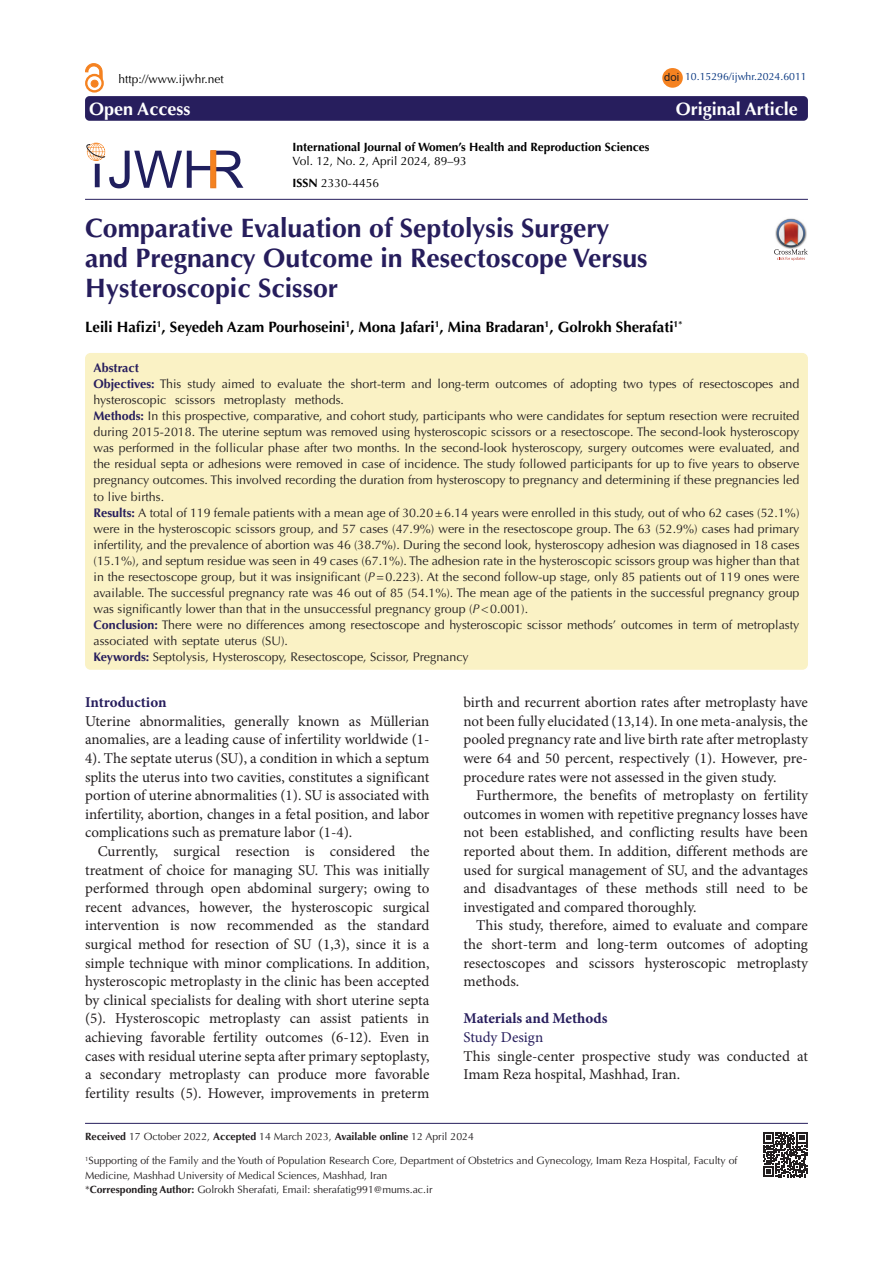
<style>
.page{position:relative;width:893px;height:1263px;background:#fff}
.page>*{position:absolute;margin:0;border:0;box-sizing:border-box;transform-origin:0 0}
.Pa3{font:700 26.7px/30px "Optima LT Std";color:#261d5c}
.t1{font:700 18px "Optima LT Std";color:#fff}
.t2{font:15px/18.6px "Minion Pro";letter-spacing:-.005em;color:#231f20;text-align:justify}
.t3{font:700 15px "Optima LT Std";color:#000}
.heading_1{font:700 15px "Minion Pro";color:#271e5d}
.heading_2{font:15px "Minion Pro";color:#271e5d}
.t4{font:12.45px/16px "Optima LT Std";color:#231f20}
.t5{font:700 12.45px "Optima LT Std";color:#261d5c}
.t6{font:12px "Optima LT Std";color:#000}
.t7{font:700 12px "Optima LT Std";color:#000}
.t8{font:11.25px "Arial";color:#231f20}
.t9{font:10.5px/14.2px "Optima LT Std";color:#231f20}
.t10{font:10.5px "Optima LT Std";color:#00317d}
.s1{font-weight:700}
.s2{font-weight:700;color:#261d5c}
.s3{font-style:italic}
</style>
<div class="page">
<div style="left:85px;top:353px;width:723px;height:317px;background:#faf2c5;border-radius:6px"></div>
<div style="left:85px;top:96px;width:723px;height:25px;background:#271e5d;border-radius:4px"></div>
<hr style="left:85px;top:199px;width:723px;height:1px;background:#271e5d">
<div style="left:662px;top:68px;width:21px;height:20px;background:#f58220;border-radius:50%"></div>
<div style="left:91px;top:80px;width:7px;height:7px;background:#f58220;border-radius:50%"></div>
<div style="left:91px;top:80px;width:7px;height:7px;border:1px solid #f58220;border-radius:50%"></div>
<div style="left:85px;top:74px;width:19px;height:19px;border:2px solid #f58220;border-radius:50%"></div>
<svg style="left:85px;top:63px;width:17px;height:16px"></svg>
<hr style="left:85px;top:1123px;width:723px;height:1px;background:#261d5c">
<svg style="left:763px;top:1132px;width:44px;height:45px"></svg>
<svg style="left:774px;top:219px;width:34px;height:42px"></svg>
<svg style="left:86px;top:143px;width:157px;height:45px"></svg>
<svg style="left:211px;top:150px;width:5px;height:38px"></svg>
<p class="t6" style="left:118px;top:72px;width:107px">http://www.ijwhr.net</p>
<p class="t8" style="left:664px;top:70px;width:17px">doi</p>
<p class="t10" style="left:685px;top:71px;width:123px">10.15296/ijwhr.2024.6011</p>
<p class="t1" style="left:89px;top:98px;width:103px">Open Access</p>
<p class="t1" style="left:676px;top:98px;width:124px">Original Article</p>
<p class="t7" style="left:293px;top:140px;width:358px">International Journal of Women’s Health and Reproduction Sciences</p>
<p class="t6" style="left:293px;top:154px;width:176px">Vol. 12, No. 2, April 2024, 89–93</p>
<p class="t6" style="left:293px;top:176px;width:88px"><span class="s1">ISSN</span> 2330-4456</p>
<p class="Pa3" style="left:85px;top:213px;width:564px">Comparative Evaluation of Septolysis Surgery and Pregnancy Outcome in Resectoscope Versus<br>Hysteroscopic Scissor</p>
<p class="t3" style="left:85px;top:318px;width:599px">Leili Hafizi<sup>1</sup>, Seyedeh Azam Pourhoseini<sup>1</sup>, Mona Jafari<sup>1</sup>, Mina Bradaran<sup>1</sup>, Golrokh Sherafati<sup>1*</sup></p>
<p class="t5" style="left:94px;top:361px;width:47px">Abstract</p>
<p class="t4" style="left:94px;top:376px;width:707px"><span class="s2">Objectives:</span> This study aimed to evaluate the short-term and long-term outcomes of adopting two types of resectoscopes and hysteroscopic scissors metroplasty methods.</p>
<p class="t4" style="left:94px;top:408px;width:707px;text-align:justify"><span class="s2">Methods:</span> In this prospective, comparative, and cohort study, participants who were candidates for septum resection were recruited during 2015-2018. The uterine septum was removed using hysteroscopic scissors or a resectoscope. The second-look hysteroscopy was performed in the follicular phase after two months. In the second-look hysteroscopy, surgery outcomes were evaluated, and the residual septa or adhesions were removed in case of incidence. The study followed participants for up to five years to observe pregnancy outcomes. This involved recording the duration from hysteroscopy to pregnancy and determining if these pregnancies led to live births.</p>
<p class="t4" style="left:94px;top:504px;width:707px;text-align:justify"><span class="s2">Results:</span> A total of 119 female patients with a mean age of 30.20±6.14 years were enrolled in this study, out of who 62 cases (52.1%) were in the hysteroscopic scissors group, and 57 cases (47.9%) were in the resectoscope group. The 63 (52.9%) cases had primary infertility, and the prevalence of abortion was 46 (38.7%). During the second look, hysteroscopy adhesion was diagnosed in 18 cases (15.1%), and septum residue was seen in 49 cases (67.1%). The adhesion rate in the hysteroscopic scissors group was higher than that in the resectoscope group, but it was insignificant (<span class="s3">P</span>=0.223). At the second follow-up stage, only 85 patients out of 119 ones were available. The successful pregnancy rate was 46 out of 85 (54.1%). The mean age of the patients in the successful pregnancy group was significantly lower than that in the unsuccessful pregnancy group (<span class="s3">P</span>&lt;0.001).</p>
<p class="t4" style="left:94px;top:617px;width:707px"><span class="s2">Conclusion:</span> There were no differences among resectoscope and hysteroscopic scissor methods’ outcomes in term of metroplasty associated with septate uterus (SU).</p>
<p class="t4" style="left:94px;top:649px;width:376px"><span class="s2">Keywords:</span> Septolysis, Hysteroscopy, Resectoscope, Scissor, Pregnancy</p>
<p class="heading_1" style="left:85px;top:692px;width:83px">Introduction</p>
<p class="t2" style="left:85px;top:712px;width:346px">Uterine abnormalities, generally known as Müllerian anomalies, are a leading cause of infertility worldwide (1- 4). The septate uterus (SU), a condition in which a septum splits the uterus into two cavities, constitutes a significant portion of uterine abnormalities (1). SU is associated with infertility, abortion, changes in a fetal position, and labor complications such as premature labor (1-4).</p>
<p class="t2" style="left:85px;top:842px;width:346px;text-indent:13px">Currently, surgical resection is considered the treatment of choice for managing SU. This was initially performed through open abdominal surgery; owing to recent advances, however, the hysteroscopic surgical intervention is now recommended as the standard surgical method for resection of SU (1,3), since it is a simple technique with minor complications. In addition, hysteroscopic metroplasty in the clinic has been accepted by clinical specialists for dealing with short uterine septa (5). Hysteroscopic metroplasty can assist patients in achieving favorable fertility outcomes (6-12). Even in cases with residual uterine septa after primary septoplasty, a secondary metroplasty can produce more favorable fertility results (5). However, improvements in preterm</p>
<p class="t2" style="left:463px;top:693px;width:346px">birth and recurrent abortion rates after metroplasty have not been fully elucidated (13,14). In one meta-analysis, the pooled pregnancy rate and live birth rate after metroplasty were 64 and 50 percent, respectively (1). However, pre&shy;procedure rates were not assessed in the given study.</p>
<p class="t2" style="left:463px;top:786px;width:346px;text-indent:13px">Furthermore, the benefits of metroplasty on fertility outcomes in women with repetitive pregnancy losses have not been established, and conflicting results have been reported about them. In addition, different methods are used for surgical management of SU, and the advantages and disadvantages of these methods still need to be investigated and compared thoroughly.</p>
<p class="t2" style="left:463px;top:916px;width:346px;text-indent:13px">This study, therefore, aimed to evaluate and compare the short-term and long-term outcomes of adopting resectoscopes and scissors hysteroscopic metroplasty methods.</p>
<p class="heading_1" style="left:463px;top:1008px;width:145px">Materials and Methods</p>
<p class="heading_2" style="left:463px;top:1027px;width:81px">Study Design</p>
<p class="t2" style="left:463px;top:1047px;width:346px">This single-center prospective study was conducted at<br>Imam Reza hospital, Mashhad, Iran.</p>
<p class="t9" style="left:85px;top:1130px;width:390px"><span class="s1">Received</span> 17 October 2022, <span class="s1">Accepted</span> 14 March 2023, <span class="s1">Available online</span> 12 April 2024</p>
<p class="t9" style="left:85px;top:1154px;width:654px"><sup>1</sup>Supporting of the Family and the Youth of Population Research Core, Department of Obstetrics and Gynecology, Imam Reza Hospital, Faculty of<br>Medicine, Mashhad University of Medical Sciences, Mashhad, Iran</p>
<p class="t9" style="left:85px;top:1182px;width:349px">*<span class="s1">Corresponding Author:</span> Golrokh Sherafati, Email: sherafatig991@mums.ac.ir</p>
</div>
